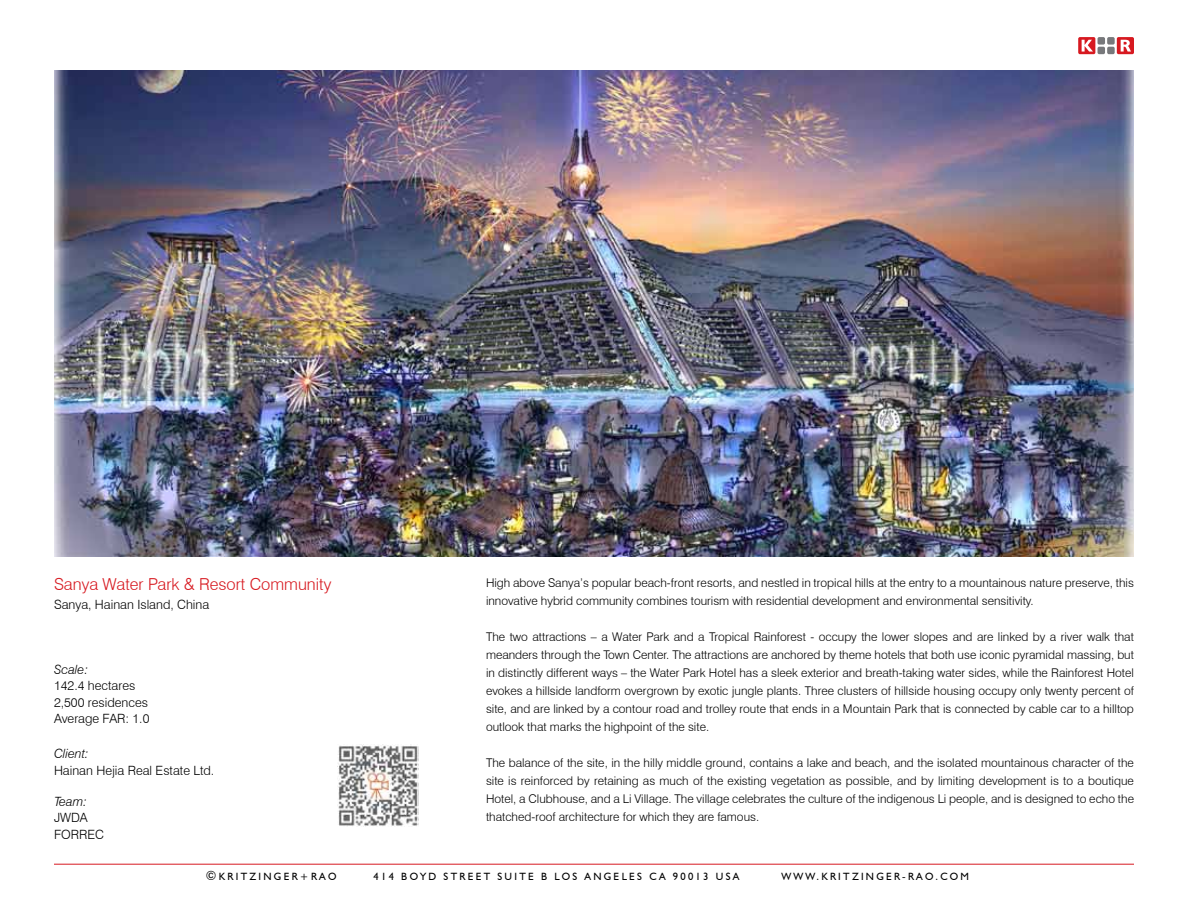
<style>
.page{position:relative;width:1188px;height:918px;background:#fff}
.page>*{position:absolute;margin:0;border:0;box-sizing:border-box;transform-origin:0 0}
.t1{font:300 16.5px "Swiss 721 BT";color:#d71920}
.t2{font:300 12.75px/16.5px "Swiss 721 BT";color:#000}
.t3{font:italic 300 12.75px "Swiss 721 BT";color:#000}
.t4{font:300 12px/18px "Swiss 721 BT";color:#000;text-align:justify}
.t5{font:10.5px "Humanist 521 BT";letter-spacing:.22em;color:#000}
.s1{font-size:12.75px}
</style>
<div class="page">
<hr style="left:54px;top:864px;width:1080px;height:1px;background:#d71920">
<svg style="left:1078px;top:37px;width:17px;height:17px"></svg>
<svg style="left:1117px;top:37px;width:17px;height:17px"></svg>
<svg style="left:1082px;top:40px;width:11px;height:12px"></svg>
<svg style="left:1121px;top:40px;width:10px;height:12px"></svg>
<div style="left:1098px;top:37px;width:7px;height:8px;background:#77787b;border-radius:2px"></div>
<div style="left:1098px;top:47px;width:7px;height:7px;background:#77787b;border-radius:2px"></div>
<div style="left:1107px;top:37px;width:8px;height:8px;background:#77787b;border-radius:2px"></div>
<div style="left:1107px;top:47px;width:8px;height:7px;background:#77787b;border-radius:2px"></div>
<img style="left:54px;top:70px;width:1080px;height:486px">
<img style="left:338px;top:745px;width:81px;height:81px">
<h1 class="t1" style="left:54px;top:574px;width:279px">Sanya Water Park &amp; Resort Community</h1>
<p class="t2" style="left:54px;top:596px;width:157px">Sanya, Hainan Island, China</p>
<p class="t3" style="left:54px;top:662px;width:36px">Scale:</p>
<p class="t2" style="left:54px;top:677px;width:97px">142.4 hectares<br>2,500 residences<br>Average FAR: 1.0</p>
<p class="t3" style="left:54px;top:746px;width:36px">Client:</p>
<p class="t2" style="left:54px;top:762px;width:162px">Hainan Hejia Real Estate Ltd.</p>
<p class="t3" style="left:54px;top:794px;width:34px">Team:</p>
<p class="t2" style="left:54px;top:810px;width:51px">JWDA<br>FORREC</p>
<p class="t4" style="left:486px;top:574px;width:649px">High above Sanya’s popular beach-front resorts, and nestled in tropical hills at the entry to a mountainous nature preserve, this innovative hybrid community combines tourism with residential development and environmental sensitivity.</p>
<p class="t4" style="left:486px;top:628px;width:650px">The two attractions – a Water Park and a Tropical Rainforest - occupy the lower slopes and are linked by a river walk that meanders through the Town Center. The attractions are anchored by theme hotels that both use iconic pyramidal massing, but in distinctly different ways – the Water Park Hotel has a sleek exterior and breath-taking water sides, while the Rainforest Hotel evokes a hillside landform overgrown by exotic jungle plants. Three clusters of hillside housing occupy only twenty percent of site, and are linked by a contour road and trolley route that ends in a Mountain Park that is connected by cable car to a hilltop outlook that marks the highpoint of the site.</p>
<p class="t4" style="left:486px;top:754px;width:650px">The balance of the site, in the hilly middle ground, contains a lake and beach, and the isolated mountainous character of the site is reinforced by retaining as much of the existing vegetation as possible, and by limiting development is to a boutique Hotel, a Clubhouse, and a Li Village. The village celebrates the culture of the indigenous Li people, and is designed to echo the thatched-roof architecture for which they are famous.</p>
<p class="t5" style="left:206px;top:869px;width:132px"><span class="s1">©</span>KRITZINGER+RAO</p>
<p class="t5" style="left:374px;top:869px;width:367px">414 BOYD STREET SUITE B LOS ANGELES CA 90013 USA</p>
<p class="t5" style="left:781px;top:869px;width:189px">WWW.KRITZINGER-RAO.COM</p>
</div>
